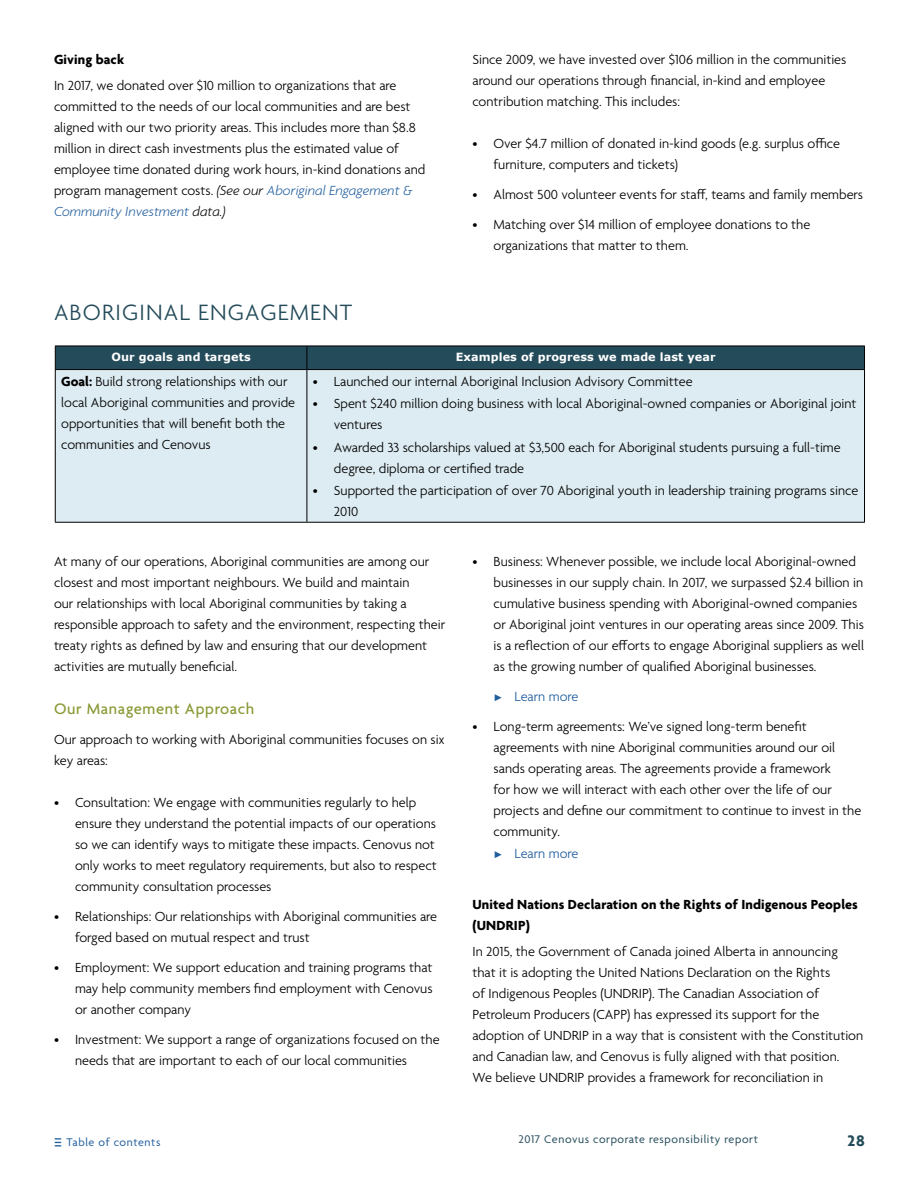
<style>
.page{position:relative;width:918px;height:1188px;background:#fff}
.page>*{position:absolute;margin:0;border:0;box-sizing:border-box;transform-origin:0 0}
.t1{font:300 24px "Agenda";letter-spacing:.05em;color:#244b5a}
.t2{font:500 16.5px "Agenda";letter-spacing:.04em;color:#8a9a36}
.t3{font:700 16.5px "Agenda";color:#244b5a}
.t4{font:300 14.25px/21px "Agenda";color:#000}
.t5{font:700 14.25px/21px "Agenda";letter-spacing:.01em;color:#000}
.t6{font:300 14.25px "Agenda";color:#215e9e}
.t7{font:12px "Agenda";letter-spacing:.05em;color:#244b5a}
.t8{font:12px "Agenda";letter-spacing:.05em;color:#215e9e}
.t9{font:700 11.25px "Verdana";letter-spacing:.01em;color:#fff}
.s1{font-style:italic}
.s2{font-style:italic;color:#215e9e}
.s3{font-weight:700}
.s4{font-family:"Arial";font-weight:400;font-size:9.75px}
.s5{font-family:"Arial Narrow";font-size:16.5px}
</style>
<div class="page">
<div style="left:56px;top:370px;width:808px;height:152px;background:#ddecf2"></div>
<hr style="left:307px;top:370px;width:1px;height:152px;background:#000">
<div style="left:55px;top:346px;width:810px;height:23px;background:#244b5a"></div>
<hr style="left:55px;top:369px;width:252px;height:1px;background:#000">
<hr style="left:307px;top:369px;width:558px;height:1px;background:#000">
<hr style="left:55px;top:370px;width:1px;height:152px;background:#000">
<hr style="left:864px;top:370px;width:1px;height:152px;background:#000">
<hr style="left:55px;top:522px;width:252px;height:1px;background:#000">
<hr style="left:307px;top:522px;width:558px;height:1px;background:#000">
<p class="t5" style="left:54px;top:50px;width:72px">Giving back</p>
<p class="t4" style="left:54px;top:76px;width:373px">In 2017, we donated over $10 million to organizations that are committed to the needs of our local communities and are best aligned with our two priority areas. This includes more than $8.8 million in direct cash investments plus the estimated value of employee time donated during work hours, in-kind donations and program management costs. <span class="s1">(See our</span> <span class="s2">Aboriginal Engagement &amp; Community Investment</span> <span class="s1">data.)</span></p>
<h1 class="t1" style="left:54px;top:299px;width:300px">ABORIGINAL ENGAGEMENT</h1>
<p class="t4" style="left:472px;top:50px;width:375px">Since 2009, we have invested over $106 million in the communities around our operations through financial, in-kind and employee contribution matching. This includes:</p>
<p class="t4" style="left:493px;top:134px;width:348px;text-indent:-21px">• Over $4.7 million of donated in-kind goods (e.g. surplus office furniture, computers and tickets)</p>
<p class="t4" style="left:472px;top:185px;width:392px">• Almost 500 volunteer events for staff, teams and family members</p>
<p class="t4" style="left:493px;top:215px;width:318px;text-indent:-21px">• Matching over $14 million of employee donations to the organizations that matter to them.</p>
<p class="t9" style="left:111px;top:348px;width:141px">Our goals and targets</p>
<p class="t9" style="left:456px;top:348px;width:261px">Examples of progress we made last year</p>
<p class="t4" style="left:61px;top:372px;width:235px"><span class="s3">Goal:</span> Build strong relationships with our local Aboriginal communities and provide opportunities that will benefit both the communities and Cenovus</p>
<p class="t4" style="left:313px;top:372px;width:381px">• Launched our internal Aboriginal Inclusion Advisory Committee</p>
<p class="t4" style="left:334px;top:394px;width:524px;text-indent:-21px">• Spent $240 million doing business with local Aboriginal-owned companies or Aboriginal joint ventures</p>
<p class="t4" style="left:334px;top:438px;width:508px;text-indent:-21px">• Awarded 33 scholarships valued at $3,500 each for Aboriginal students pursuing a full-time degree, diploma or certified trade</p>
<p class="t4" style="left:334px;top:481px;width:526px;text-indent:-21px">• Supported the participation of over 70 Aboriginal youth in leadership training programs since<br>2010</p>
<p class="t4" style="left:54px;top:551px;width:393px">At many of our operations, Aboriginal communities are among our closest and most important neighbours. We build and maintain<br>our relationships with local Aboriginal communities by taking a responsible approach to safety and the environment, respecting their treaty rights as defined by law and ensuring that our development activities are mutually beneficial.</p>
<p class="t2" style="left:54px;top:700px;width:202px">Our Management Approach</p>
<p class="t4" style="left:54px;top:730px;width:392px">Our approach to working with Aboriginal communities focuses on six key areas:</p>
<p class="t4" style="left:75px;top:793px;width:363px;text-indent:-21px">• Consultation: We engage with communities regularly to help ensure they understand the potential impacts of our operations so we can identify ways to mitigate these impacts. Cenovus not only works to meet regulatory requirements, but also to respect community consultation processes</p>
<p class="t4" style="left:75px;top:907px;width:364px;text-indent:-21px">• Relationships: Our relationships with Aboriginal communities are forged based on mutual respect and trust</p>
<p class="t4" style="left:75px;top:958px;width:359px;text-align:justify;text-indent:-21px">• Employment: We support education and training programs that may help community members find employment with Cenovus or another company</p>
<p class="t4" style="left:75px;top:1030px;width:366px;text-indent:-21px">• Investment: We support a range of organizations focused on the needs that are important to each of our local communities</p>
<p class="t4" style="left:494px;top:551px;width:372px;text-indent:-21px">• Business: Whenever possible, we include local Aboriginal-owned businesses in our supply chain. In 2017, we surpassed $2.4 billion in cumulative business spending with Aboriginal-owned companies or Aboriginal joint ventures in our operating areas since 2009. This is a reflection of our efforts to engage Aboriginal suppliers as well as the growing number of qualified Aboriginal businesses.</p>
<p class="t6" style="left:493px;top:688px;width:86px"><span class="s4">►</span> Learn more</p>
<p class="t4" style="left:494px;top:716px;width:369px;text-indent:-21px">• Long-term agreements: We’ve signed long-term benefit agreements with nine Aboriginal communities around our oil sands operating areas. The agreements provide a framework<br>for how we will interact with each other over the life of our projects and define our commitment to continue to invest in the community.</p>
<p class="t6" style="left:493px;top:846px;width:86px"><span class="s4">►</span> Learn more</p>
<p class="t5" style="left:473px;top:895px;width:387px">United Nations Declaration on the Rights of Indigenous Peoples (UNDRIP)</p>
<p class="t4" style="left:473px;top:941px;width:392px">In 2015, the Government of Canada joined Alberta in announcing that it is adopting the United Nations Declaration on the Rights<br>of Indigenous Peoples (UNDRIP). The Canadian Association of Petroleum Producers (CAPP) has expressed its support for the adoption of UNDRIP in a way that is consistent with the Constitution and Canadian law, and Cenovus is fully aligned with that position.<br>We believe UNDRIP provides a framework for reconciliation in</p>
<p class="t8" style="left:54px;top:1136px;width:108px"><span class="s5">≡</span> Table of contents</p>
<p class="t7" style="left:518px;top:1132px;width:241px">2017 Cenovus corporate responsibility report</p>
<p class="t3" style="left:848px;top:1132px;width:19px">28</p>
</div>
